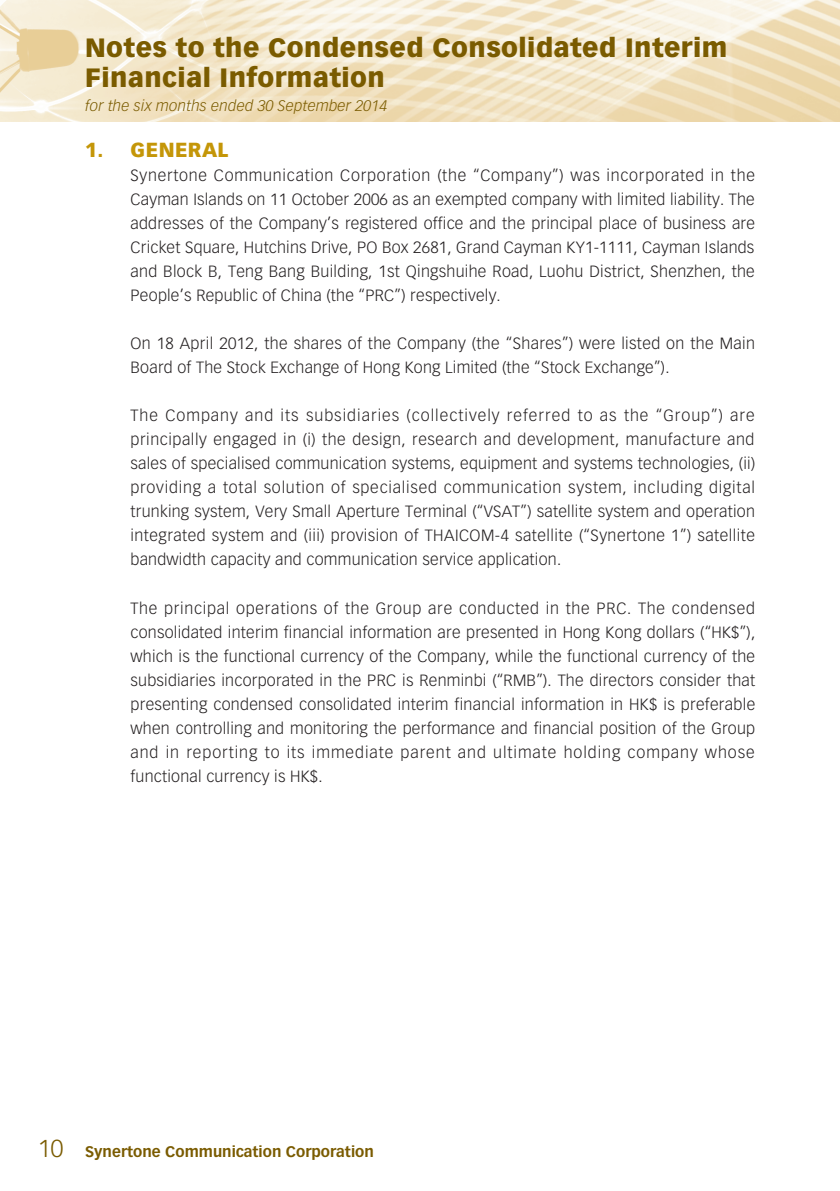
<style>
.page{position:relative;width:840px;height:1191px;background:#fff}
.page>*{position:absolute;margin:0;border:0;box-sizing:border-box;transform-origin:0 0}
.t1{font:900 26px/30px "Vectora LT Std";letter-spacing:.02em;color:#7a5b00}
.t2{font:900 20px "Vectora LT Std";letter-spacing:.02em;color:#c49608}
.t3{font:300 16px/24px "Vectora LT Std";letter-spacing:.015em;color:#231f20;text-align:justify}
.t4{font:700 15px "Vectora LT Std";color:#7a5b00}
.t5{font:italic 300 15px "Vectora LT Std";letter-spacing:.015em;color:#7a5b00}
.s1{font-weight:300;font-size:24px}
</style>
<div class="page">
<img style="left:0;top:0;width:839px;height:122px">
<h1 class="t1" style="left:85px;top:33px;width:643px">Notes to the Condensed Consolidated Interim<br>Financial Information</h1>
<p class="t5" style="left:85px;top:97px;width:304px">for the six months ended 30 September 2014</p>
<p class="t2" style="left:85px;top:138px;width:145px">1. GENERAL</p>
<p class="t3" style="left:130px;top:164px;width:625px">Synertone Communication Corporation (the “Company”) was incorporated in the Cayman Islands on 11 October 2006 as an exempted company with limited liability. The addresses of the Company’s registered office and the principal place of business are Cricket Square, Hutchins Drive, PO Box 2681, Grand Cayman KY1-1111, Cayman Islands and Block B, Teng Bang Building, 1st Qingshuihe Road, Luohu District, Shenzhen, the People’s Republic of China (the “PRC”) respectively.</p>
<p class="t3" style="left:130px;top:332px;width:625px">On 18 April 2012, the shares of the Company (the “Shares”) were listed on the Main<br>Board of The Stock Exchange of Hong Kong Limited (the “Stock Exchange”).</p>
<p class="t3" style="left:130px;top:404px;width:625px">The Company and its subsidiaries (collectively referred to as the “Group”) are principally engaged in (i) the design, research and development, manufacture and sales of specialised communication systems, equipment and systems technologies, (ii) providing a total solution of specialised communication system, including digital trunking system, Very Small Aperture Terminal (“VSAT”) satellite system and operation integrated system and (iii) provision of THAICOM-4 satellite (“Synertone 1”) satellite bandwidth capacity and communication service application.</p>
<p class="t3" style="left:130px;top:596px;width:626px">The principal operations of the Group are conducted in the PRC. The condensed consolidated interim financial information are presented in Hong Kong dollars (“HK$”), which is the functional currency of the Company, while the functional currency of the subsidiaries incorporated in the PRC is Renminbi (“RMB”). The directors consider that presenting condensed consolidated interim financial information in HK$ is preferable when controlling and monitoring the performance and financial position of the Group and in reporting to its immediate parent and ultimate holding company whose functional currency is HK$.</p>
<p class="t4" style="left:38px;top:1142px;width:337px"><span class="s1">10</span> Synertone Communication Corporation</p>
</div>
